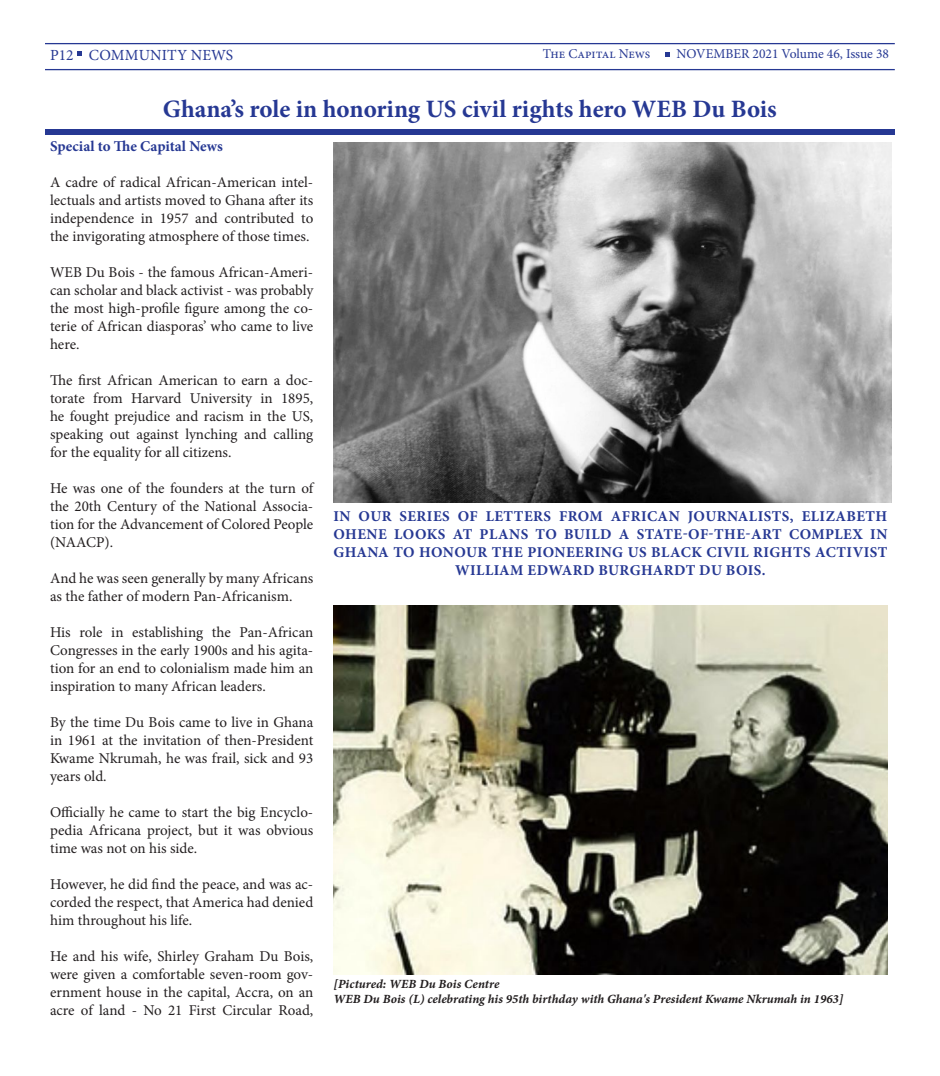
<style>
.page{position:relative;width:940px;height:1076px;background:#fff}
.page>*{position:absolute;margin:0;border:0;box-sizing:border-box;transform-origin:0 0}
.t1{font:700 25px "Minion Pro";letter-spacing:.005em;color:#263893}
.t2{font:15.5px "Minion Pro";letter-spacing:.01em;color:#263893}
.t3{font:15px/18px "Minion Pro";color:#231f20;text-align:justify}
.t4{font:700 15px/18px "Minion Pro";letter-spacing:.03em;color:#263893;text-align:center}
.t5{font:700 15px "Minion Pro";letter-spacing:-.005em;color:#263893}
.t6{font:13.5px "Minion Pro";color:#263893}
.t7{font:12.5px "Minion Pro Bold It Capt";color:#231f20}
</style>
<div class="page">
<hr style="left:45px;top:43px;width:849px;height:1px;background:#263893">
<hr style="left:45px;top:69px;width:849px;height:1px;background:#263893">
<svg style="left:77px;top:51px;width:5px;height:5px"></svg>
<svg style="left:665px;top:52px;width:5px;height:5px"></svg>
<div style="left:45px;top:129px;width:849px;height:5px;background:#263893"></div>
<img style="left:333px;top:143px;width:558px;height:359px">
<img style="left:333px;top:605px;width:554px;height:369px">
<p class="t2" style="left:50px;top:44px;width:185px">P12 COMMUNITY NEWS</p>
<p class="t6" style="left:543px;top:45px;width:109px">The Capital News</p>
<p class="t6" style="left:676px;top:45px;width:214px">NOVEMBER 2021 Volume 46, Issue 38</p>
<p class="t1" style="left:163px;top:92px;width:615px">Ghana’s role in honoring US civil rights hero WEB Du Bois</p>
<p class="t5" style="left:50px;top:135px;width:174px">Special to The Capital News</p>
<p class="t3" style="left:50px;top:173px;width:265px">A cadre of radical African-American intel&shy;lectuals and artists moved to Ghana after its independence in 1957 and contributed to the invigorating atmosphere of those times.</p>
<p class="t3" style="left:50px;top:263px;width:265px">WEB Du Bois - the famous African-Ameri&shy;can scholar and black activist - was probably the most high-profile figure among the co&shy;terie of African diasporas’ who came to live here.</p>
<p class="t3" style="left:50px;top:371px;width:265px">The first African American to earn a doc&shy;torate from Harvard University in 1895, he fought prejudice and racism in the US, speaking out against lynching and calling for the equality for all citizens.</p>
<p class="t3" style="left:50px;top:479px;width:266px">He was one of the founders at the turn of the 20th Century of the National Associa&shy;tion for the Advancement of Colored People (NAACP).</p>
<p class="t3" style="left:50px;top:569px;width:265px">And he was seen generally by many Africans as the father of modern Pan-Africanism.</p>
<p class="t3" style="left:50px;top:623px;width:265px">His role in establishing the Pan-African Congresses in the early 1900s and his agita&shy;tion for an end to colonialism made him an inspiration to many African leaders.</p>
<p class="t3" style="left:50px;top:713px;width:265px">By the time Du Bois came to live in Ghana in 1961 at the invitation of then-President Kwame Nkrumah, he was frail, sick and 93 years old.</p>
<p class="t3" style="left:50px;top:803px;width:265px">Officially he came to start the big Encyclo&shy;pedia Africana project, but it was obvious time was not on his side.</p>
<p class="t3" style="left:50px;top:875px;width:265px">However, he did find the peace, and was ac&shy;corded the respect, that America had denied him throughout his life.</p>
<p class="t3" style="left:50px;top:947px;width:265px">He and his wife, Shirley Graham Du Bois, were given a comfortable seven-room gov&shy;ernment house in the capital, Accra, on an acre of land - No 21 First Circular Road,</p>
<p class="t4" style="left:333px;top:507px;width:555px">IN OUR SERIES OF LETTERS FROM AFRICAN JOURNALISTS, ELIZABETH OHENE LOOKS AT PLANS TO BUILD A STATE-OF-THE-ART COMPLEX IN GHANA TO HONOUR THE PIONEERING US BLACK CIVIL RIGHTS ACTIVIST WILLIAM EDWARD BURGHARDT DU BOIS.</p>
<p class="t7" style="left:333px;top:975px;width:168px">[Pictured: WEB Du Bois Centre</p>
<p class="t7" style="left:333px;top:990px;width:512px">WEB Du Bois (L) celebrating his 95th birthday with Ghana's President Kwame Nkrumah in 1963]</p>
</div>
